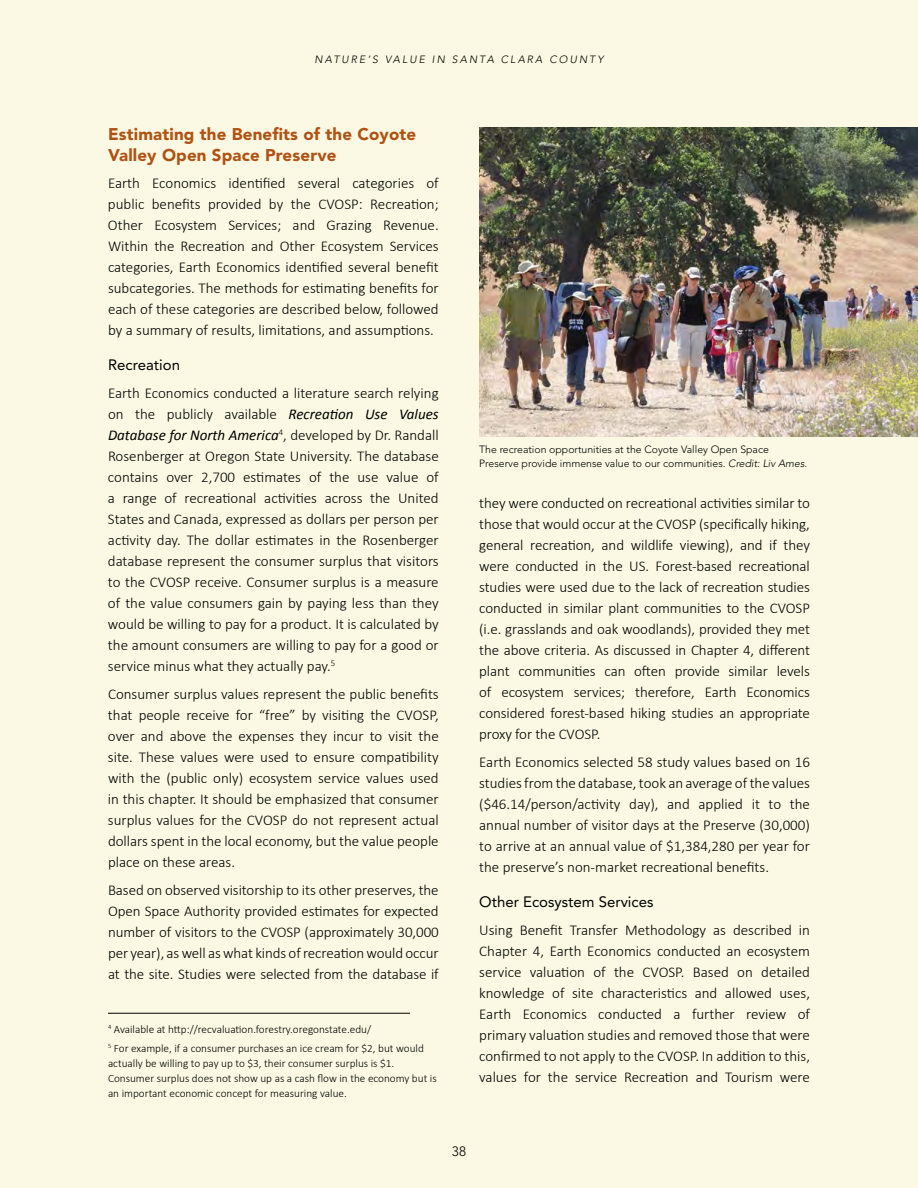
<style>
.page{position:relative;width:918px;height:1188px;background:#fbf9e3}
.page>*{position:absolute;margin:0;border:0;box-sizing:border-box;transform-origin:0 0}
.t1{font:900 16.8px/21px "Avenir";letter-spacing:.01em;color:#b05213}
.t2{font:300 15px/21px "Calibri";color:#000;text-align:justify}
.t3{font:15px "Avenir";color:#000}
.t4{font:300 13.5px "Avenir";color:#000}
.t5{font:300 11.25px/15px "Calibri";color:#000}
.t6{font:300 10.5px/14.2px "Avenir";color:#000}
.t7{font:italic 300 10.5px "Avenir";letter-spacing:.2em;color:#000}
.s1{font-weight:400;font-style:italic}
.s2{font-style:italic}
</style>
<div class="page">
<img style="left:479px;top:127px;width:439px;height:309px">
<hr style="left:108px;top:1013px;width:302px;height:1px;background:#000">
<p class="t7" style="left:315px;top:53px;width:290px">NATURE’S VALUE IN SANTA CLARA COUNTY</p>
<p class="t1" style="left:108px;top:124px;width:310px">Estimating the Benefits of the Coyote<br>Valley Open Space Preserve</p>
<p class="t2" style="left:108px;top:171px;width:332px">Earth Economics identified several categories of public benefits provided by the CVOSP: Recreation; Other Ecosystem Services; and Grazing Revenue.<br>Within the Recreation and Other Ecosystem Services categories, Earth Economics identified several benefit subcategories. The methods for estimating benefits for each of these categories are described below, followed by a summary of results, limitations, and assumptions.</p>
<p class="t3" style="left:108px;top:356px;width:74px">Recreation</p>
<p class="t2" style="left:108px;top:382px;width:332px">Earth Economics conducted a literature search relying on the publicly available <span class="s1">Recreation Use Values Database for North America</span><sup>4</sup>, developed by Dr. Randall Rosenberger at Oregon State University. The database contains over 2,700 estimates of the use value of a range of recreational activities across the United States and Canada, expressed as dollars per person per activity day. The dollar estimates in the Rosenberger database represent the consumer surplus that visitors to the CVOSP receive. Consumer surplus is a measure of the value consumers gain by paying less than they would be willing to pay for a product. It is calculated by the amount consumers are willing to pay for a good or service minus what they actually pay.<sup>5</sup></p>
<p class="t2" style="left:108px;top:683px;width:332px">Consumer surplus values represent the public benefits that people receive for “free” by visiting the CVOSP, over and above the expenses they incur to visit the site. These values were used to ensure compatibility with the (public only) ecosystem service values used in this chapter. It should be emphasized that consumer surplus values for the CVOSP do not represent actual dollars spent in the local economy, but the value people place on these areas.</p>
<p class="t2" style="left:108px;top:879px;width:332px">Based on observed visitorship to its other preserves, the Open Space Authority provided estimates for expected number of visitors to the CVOSP (approximately 30,000 per year), as well as what kinds of recreation would occur at the site. Studies were selected from the database if</p>
<p class="t5" style="left:108px;top:1020px;width:317px;line-height:18.8px"><sup>4</sup> Available at http://recvaluation.forestry.oregonstate.edu/<br><sup>5</sup> For example, if a consumer purchases an ice cream for $2, but would</p>
<p class="t5" style="left:108px;top:1055px;width:330px">actually be willing to pay up to $3, their consumer surplus is $1.<br>Consumer surplus does not show up as a cash flow in the economy but is an important economic concept for measuring value.</p>
<p class="t6" style="left:479px;top:442px;width:329px">The recreation opportunities at the Coyote Valley Open Space<br>Preserve provide immense value to our communities. <span class="s2">Credit: Liv Ames.</span></p>
<p class="t2" style="left:479px;top:492px;width:332px">they were conducted on recreational activities similar to those that would occur at the CVOSP (specifically hiking, general recreation, and wildlife viewing), and if they were conducted in the US. Forest-based recreational studies were used due to the lack of recreation studies conducted in similar plant communities to the CVOSP (i.e. grasslands and oak woodlands), provided they met the above criteria. As discussed in Chapter 4, different plant communities can often provide similar levels of ecosystem services; therefore, Earth Economics considered forest-based hiking studies an appropriate proxy for the CVOSP.</p>
<p class="t2" style="left:479px;top:751px;width:332px">Earth Economics selected 58 study values based on 16 studies from the database, took an average of the values ($46.14/person/activity day), and applied it to the annual number of visitor days at the Preserve (30,000) to arrive at an annual value of $1,384,280 per year for the preserve’s non-market recreational benefits.</p>
<p class="t3" style="left:479px;top:894px;width:176px">Other Ecosystem Services</p>
<p class="t2" style="left:479px;top:919px;width:332px">Using Benefit Transfer Methodology as described in Chapter 4, Earth Economics conducted an ecosystem service valuation of the CVOSP. Based on detailed knowledge of site characteristics and allowed uses, Earth Economics conducted a further review of primary valuation studies and removed those that were confirmed to not apply to the CVOSP. In addition to this, values for the service Recreation and Tourism were</p>
<p class="t4" style="left:452px;top:1144px;width:16px">38</p>
</div>
